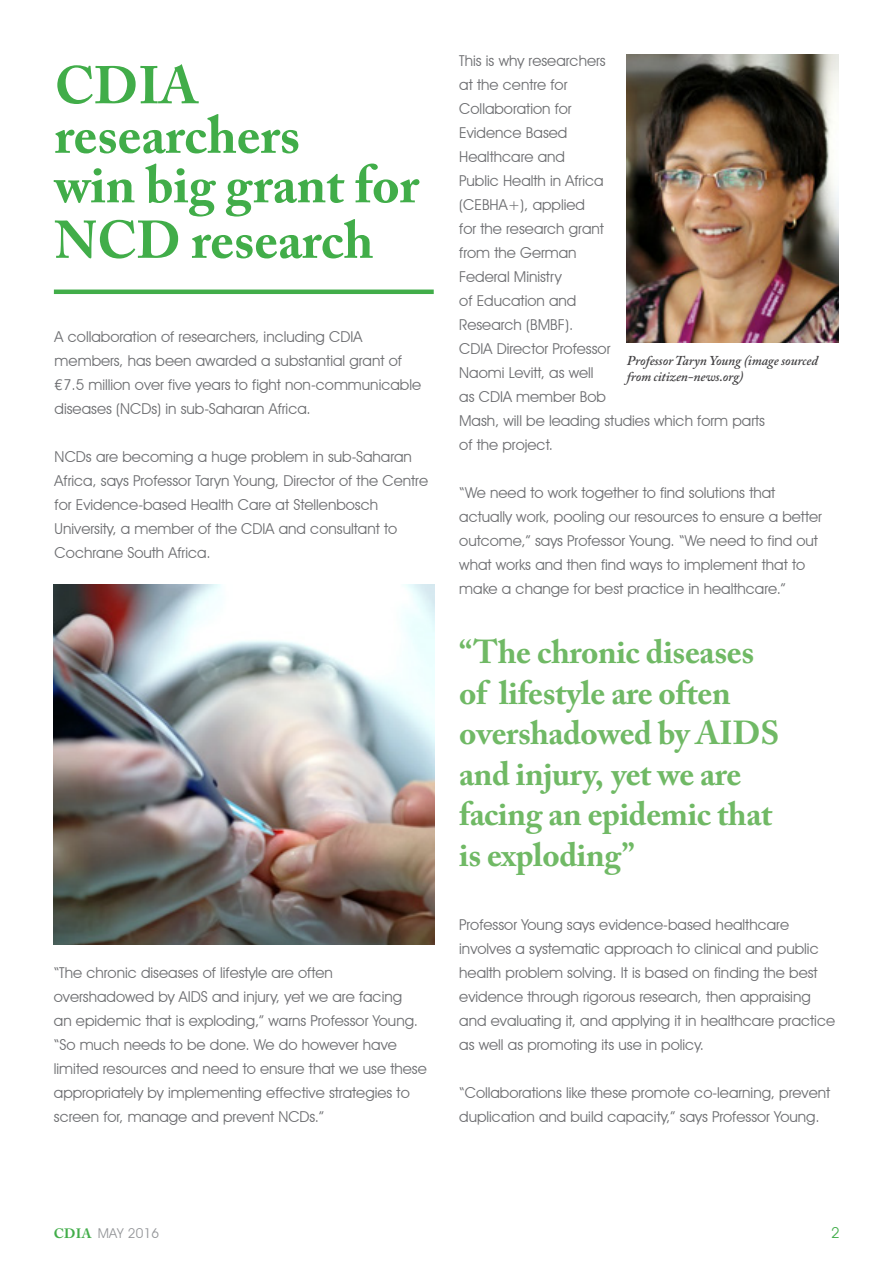
<style>
.page{position:relative;width:893px;height:1263px;background:#fff}
.page>*{position:absolute;margin:0;border:0;box-sizing:border-box;transform-origin:0 0}
.t1{font:700 52.5px/49.5px "Adobe Caslon Pro";color:#41ad49}
.t2{font:700 33px/40.5px "Adobe Caslon Pro";letter-spacing:-.01em;color:#70b965}
.t3{font:15px/24px "Avant Garde IT Cby BT";color:#6d6e71}
.t4{font:15px "Avant Garde IT Cby BT";color:#41ad49}
.t5{font:italic 600 13.5px/16.5px "Adobe Caslon Pro";letter-spacing:-.01em;color:#414042}
.t6{font:13.5px "Avant Garde IT Cby BT";letter-spacing:.02em;color:#939598}
.s1{font-family:"Avenir"}
.s2{font-family:"Adobe Caslon Pro";font-weight:700;color:#41ad49}
</style>
<div class="page">
<hr style="left:54px;top:290px;width:380px;height:4px;background:#41ad49">
<img style="left:627px;top:54px;width:211px;height:288px">
<img style="left:54px;top:584px;width:380px;height:360px">
<h1 class="t1" style="left:55px;top:60px;width:366px">CDIA researchers<br>win big grant for</h1>
<h1 class="t1" style="left:55px;top:215px;width:320px">NCD research</h1>
<p class="t3" style="left:55px;top:325px;width:368px">A collaboration of researchers, including CDIA members, has been awarded a substantial grant of <span class="s1">€</span>7.5 million over five years to fight non-communicable diseases (NCDs) in sub-Saharan Africa.</p>
<p class="t3" style="left:55px;top:445px;width:375px">NCDs are becoming a huge problem in sub-Saharan Africa, says Professor Taryn Young, Director of the Centre for Evidence-based Health Care at Stellenbosch University, a member of the CDIA and consultant to Cochrane South Africa.</p>
<p class="t3" style="left:54px;top:961px;width:374px">“The chronic diseases of lifestyle are often overshadowed by AIDS and injury, yet we are facing<br>an epidemic that is exploding,” warns Professor Young. “So much needs to be done. We do however have limited resources and need to ensure that we use these appropriately by implementing effective strategies to screen for, manage and prevent NCDs.”</p>
<p class="t3" style="left:459px;top:49px;width:307px">This is why researchers<br>at the centre for<br>Collaboration for<br>Evidence Based<br>Healthcare and<br>Public Health in Africa<br>(CEBHA+), applied<br>for the research grant<br>from the German<br>Federal Ministry<br>of Education and<br>Research (BMBF).<br>CDIA Director Professor<br>Naomi Levitt, as well<br>as CDIA member Bob<br>Mash, will be leading studies which form parts of the project.</p>
<p class="t3" style="left:459px;top:481px;width:364px">“We need to work together to find solutions that actually work, pooling our resources to ensure a better outcome,” says Professor Young. “We need to find out what works and then find ways to implement that to make a change for best practice in healthcare.”</p>
<p class="t5" style="left:627px;top:352px;width:192px">Professor Taryn Young (image sourced from citizen-news.org)</p>
<h2 class="t2" style="left:459px;top:632px;width:322px">“The chronic diseases of lifestyle are often overshadowed by AIDS and injury, yet we are facing an epidemic that is exploding”</h2>
<p class="t3" style="left:459px;top:913px;width:377px">Professor Young says evidence-based healthcare involves a systematic approach to clinical and public health problem solving. It is based on finding the best evidence through rigorous research, then appraising and evaluating it, and applying it in healthcare practice as well as promoting its use in policy.</p>
<p class="t3" style="left:459px;top:1081px;width:373px">“Collaborations like these promote co-learning, prevent duplication and build capacity,” says Professor Young.</p>
<p class="t6" style="left:54px;top:1224px;width:107px"><span class="s2">CDIA</span> MAY 2016</p>
<p class="t4" style="left:831px;top:1223px;width:10px">2</p>
</div>
